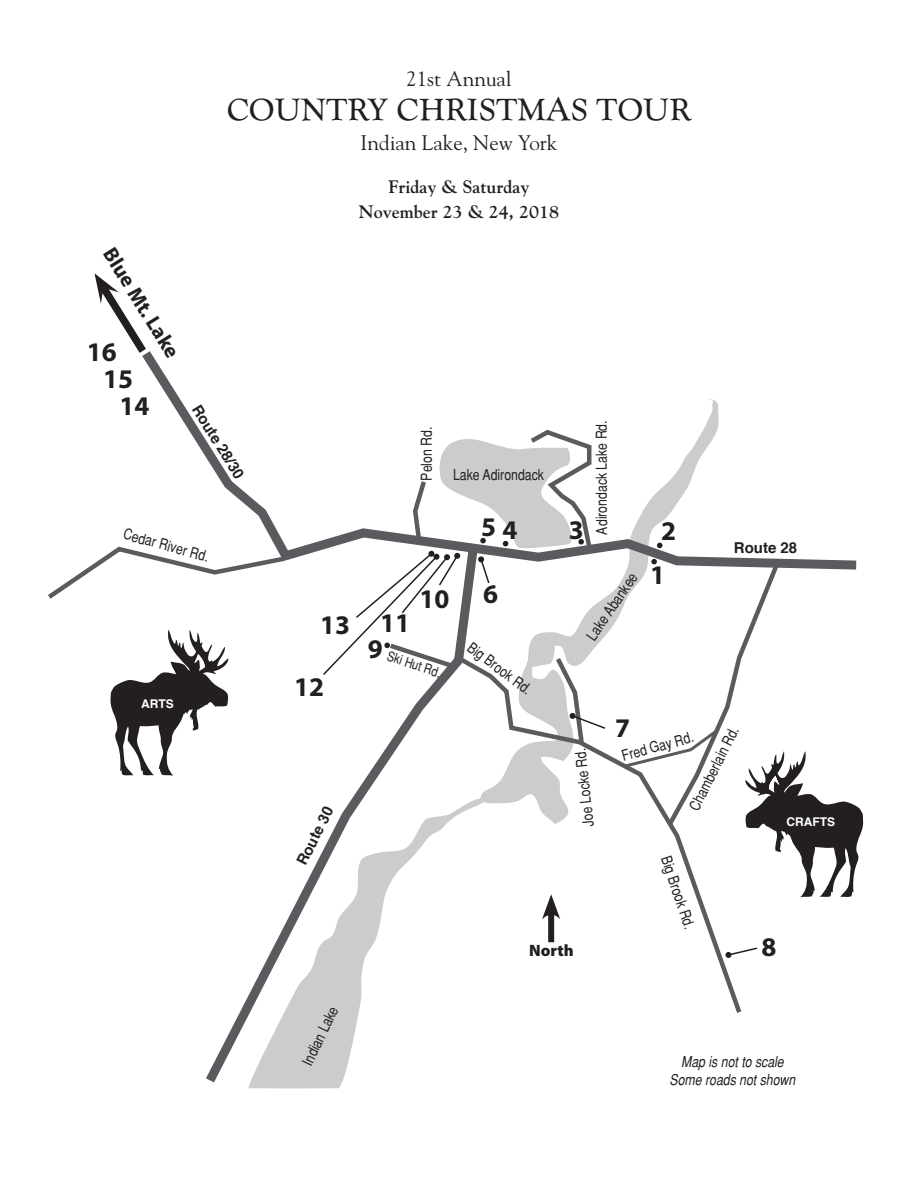
<style>
.page{position:relative;width:918px;height:1188px;background:#fff}
.page>*{position:absolute;margin:0;border:0;box-sizing:border-box;transform-origin:0 0}
.Body_text{font:700 27px "Myriad Pro";color:#231f20}
.t1{font:27px "Goudy Cat DCD";color:#231f20}
.t2{font:21px "Goudy";color:#231f20}
.Body_text-2{font:700 21px "Myriad Pro";color:#231f20}
.t3{font:700 18px "Goudy";color:#231f20}
.Body_text-3{font:900 16.5px "Myriad Pro";color:#231f20}
.t4{font:condensed 15px "Helvetica";color:#231f20}
.t5{font:italic condensed 15px "Helvetica";color:#231f20}
.t6{font:700 15px "Helvetica";color:#231f20}
.t7{font:condensed 13.5px "Helvetica";color:#231f20}
.t8{font:700 12px "Helvetica";color:#fff}
</style>
<div class="page">
<svg style="left:145px;top:356px;width:642px;height:203px"></svg>
<svg style="left:198px;top:537px;width:258px;height:552px"></svg>
<svg style="left:456px;top:748px;width:286px;height:265px"></svg>
<svg style="left:48px;top:544px;width:241px;height:59px"></svg>
<div style="left:548px;top:909px;width:6px;height:33px;background:#231f20"></div>
<svg style="left:542px;top:894px;width:18px;height:25px"></svg>
<svg style="left:94px;top:273px;width:59px;height:88px"></svg>
<svg style="left:111px;top:630px;width:117px;height:146px"></svg>
<svg style="left:657px;top:543px;width:5px;height:5px"></svg>
<svg style="left:622px;top:559px;width:241px;height:338px"></svg>
<svg style="left:725px;top:946px;width:32px;height:12px"></svg>
<svg style="left:321px;top:427px;width:286px;height:321px"></svg>
<p class="t2" style="left:406px;top:65px;width:107px">21st Annual</p>
<p class="t1" style="left:227px;top:91px;width:466px">COUNTRY CHRISTMAS TOUR</p>
<p class="t2" style="left:361px;top:130px;width:198px">Indian Lake, New York</p>
<p class="t3" style="left:388px;top:176px;width:143px">Friday &amp; Saturday</p>
<p class="t3" style="left:359px;top:201px;width:202px">November 23 &amp; 24, 2018</p>
<p class="Body_text-2" style="left:120px;top:243px;width:127px;rotate:58deg">Blue Mt. Lake</p>
<p class="Body_text" style="left:87px;top:335px;width:31px">16</p>
<p class="Body_text" style="left:103px;top:362px;width:31px">15</p>
<p class="Body_text" style="left:120px;top:389px;width:31px">14</p>
<p class="t6" style="left:206px;top:399px;width:86px;rotate:58deg">Route 28/30</p>
<p class="t4" style="left:126px;top:524px;width:90px;rotate:16deg">Cedar River Rd.</p>
<p class="t8" style="left:141px;top:694px;width:34px">ARTS</p>
<p class="Body_text" style="left:320px;top:607px;width:31px">13</p>
<p class="Body_text" style="left:294px;top:669px;width:31px">12</p>
<p class="t4" style="left:418px;top:481px;width:56px;rotate:-90deg">Pelon Rd.</p>
<p class="t4" style="left:593px;top:535px;width:116px;rotate:-90deg">Adirondack Lake Rd.</p>
<p class="t4" style="left:453px;top:466px;width:92px">Lake Adirondack</p>
<p class="Body_text" style="left:481px;top:509px;width:16px">5</p>
<p class="Body_text" style="left:502px;top:513px;width:16px">4</p>
<p class="Body_text" style="left:569px;top:512px;width:16px">3</p>
<p class="Body_text" style="left:661px;top:513px;width:16px">2</p>
<p class="Body_text" style="left:380px;top:606px;width:31px">11</p>
<p class="Body_text" style="left:419px;top:581px;width:31px">10</p>
<p class="Body_text" style="left:368px;top:631px;width:16px">9</p>
<p class="t7" style="left:390px;top:648px;width:57px;rotate:18deg">Ski Hut Rd.</p>
<p class="Body_text" style="left:483px;top:577px;width:16px">6</p>
<p class="t4" style="left:475px;top:638px;width:77px;rotate:37deg">Big Brook Rd.</p>
<p class="t4" style="left:583px;top:634px;width:79px;rotate:-56deg">Lake Abankee</p>
<p class="Body_text" style="left:650px;top:558px;width:16px">1</p>
<p class="t6" style="left:734px;top:536px;width:65px">Route 28</p>
<p class="t6" style="left:290px;top:859px;width:65px;rotate:-63deg">Route 30</p>
<p class="t4" style="left:298px;top:1060px;width:65px;rotate:-64deg">Indian Lake</p>
<p class="t4" style="left:580px;top:828px;width:80px;rotate:-96deg">Joe Locke Rd.</p>
<p class="Body_text-3" style="left:529px;top:939px;width:46px">North</p>
<p class="Body_text" style="left:615px;top:710px;width:16px">7</p>
<p class="t4" style="left:685px;top:806px;width:94px;rotate:-63deg">Chamberlain Rd.</p>
<p class="t4" style="left:620px;top:747px;width:75px;rotate:-15deg">Fred Gay Rd.</p>
<p class="t4" style="left:674px;top:853px;width:77px;rotate:71deg">Big Brook Rd.</p>
<p class="t8" style="left:787px;top:812px;width:50px">CRAFTS</p>
<p class="Body_text" style="left:761px;top:929px;width:16px">8</p>
<p class="t5" style="left:681px;top:1052px;width:104px">Map is not to scale</p>
<p class="t5" style="left:670px;top:1070px;width:127px">Some roads not shown</p>
</div>
